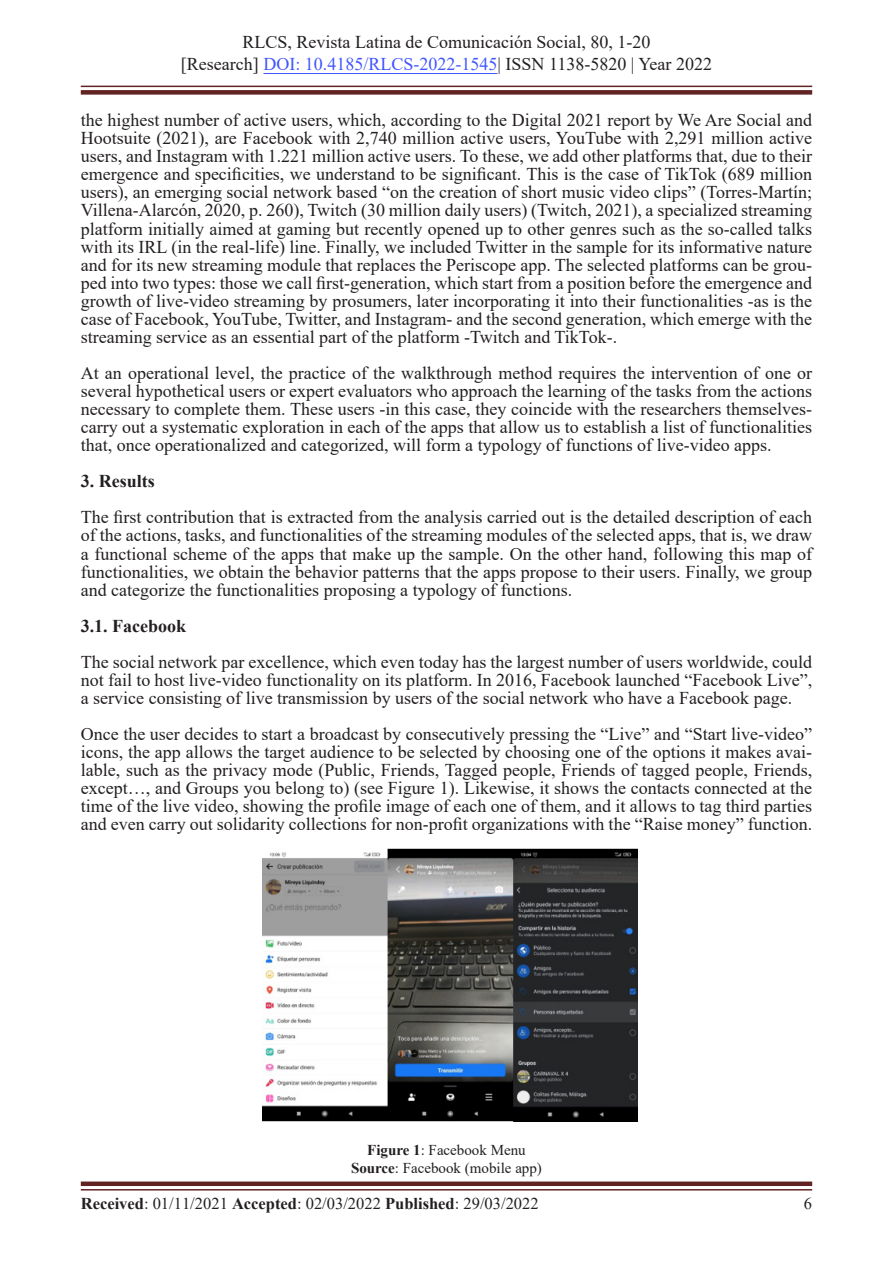
<style>
.page{position:relative;width:893px;height:1263px;background:#fff}
.page>*{position:absolute;margin:0;border:0;box-sizing:border-box;transform-origin:0 0}
.t1{font:18px/18px "Times New Roman";color:#231f20;text-align:justify}
.t2{font:700 18px "Times New Roman";color:#231f20}
.t3{font:16.5px "Times New Roman";color:#231f20}
.t4{font:15px/18px "Times New Roman";color:#231f20;text-align:center}
.s1{color:#4055ff}
.s2{font-weight:700}
</style>
<div class="page">
<hr style="left:263px;top:73px;width:234px;height:1px;background:#4055ff">
<hr style="left:81px;top:86px;width:731px;height:1px;background:#622423">
<div style="left:81px;top:90px;width:731px;height:5px;background:#622423"></div>
<hr style="left:81px;top:1189px;width:731px;height:1px;background:#622423">
<div style="left:81px;top:1181px;width:731px;height:5px;background:#622423"></div>
<img style="left:263px;top:848px;width:375px;height:273px">
<p class="t1" style="left:181px;top:31px;width:533px;line-height:21.6px;text-align:center">RLCS, Revista Latina de Comunicación Social, 80, 1-20<br>[Research] <span class="s1">DOI: 10.4185/RLCS-2022-1545</span>| ISSN 1138-5820 | Year 2022</p>
<p class="t1" style="left:81px;top:111px;width:733px">the highest number of active users, which, according to the Digital 2021 report by We Are Social and Hootsuite (2021), are Facebook with 2,740 million active users, YouTube with 2,291 million active users, and Instagram with 1.221 million active users. To these, we add other platforms that, due to their emergence and specificities, we understand to be significant. This is the case of TikTok (689 million users), an emerging social network based “on the creation of short music video clips” (Torres-Martín; Villena-Alarcón, 2020, p. 260), Twitch (30 million daily users) (Twitch, 2021), a specialized streaming platform initially aimed at gaming but recently opened up to other genres such as the so-called talks with its IRL (in the real-life) line. Finally, we included Twitter in the sample for its informative nature and for its new streaming module that replaces the Periscope app. The selected platforms can be grou&shy;ped into two types: those we call first-generation, which start from a position before the emergence and growth of live-video streaming by prosumers, later incorporating it into their functionalities -as is the case of Facebook, YouTube, Twitter, and Instagram- and the second generation, which emerge with the streaming service as an essential part of the platform -Twitch and TikTok-.</p>
<p class="t1" style="left:81px;top:363px;width:733px">At an operational level, the practice of the walkthrough method requires the intervention of one or several hypothetical users or expert evaluators who approach the learning of the tasks from the actions necessary to complete them. These users -in this case, they coincide with the researchers themselves&shy;carry out a systematic exploration in each of the apps that allow us to establish a list of functionalities that, once operationalized and categorized, will form a typology of functions of live-video apps.</p>
<p class="t2" style="left:81px;top:468px;width:75px">3. Results</p>
<p class="t1" style="left:81px;top:508px;width:733px">The first contribution that is extracted from the analysis carried out is the detailed description of each of the actions, tasks, and functionalities of the streaming modules of the selected apps, that is, we draw a functional scheme of the apps that make up the sample. On the other hand, following this map of functionalities, we obtain the behavior patterns that the apps propose to their users. Finally, we group and categorize the functionalities proposing a typology of functions.</p>
<p class="t2" style="left:81px;top:613px;width:107px">3.1. Facebook</p>
<p class="t1" style="left:81px;top:652px;width:733px">The social network par excellence, which even today has the largest number of users worldwide, could not fail to host live-video functionality on its platform. In 2016, Facebook launched “Facebook Live”, a service consisting of live transmission by users of the social network who have a Facebook page.</p>
<p class="t1" style="left:81px;top:724px;width:733px">Once the user decides to start a broadcast by consecutively pressing the “Live” and “Start live-video” icons, the app allows the target audience to be selected by choosing one of the options it makes avai&shy;lable, such as the privacy mode (Public, Friends, Tagged people, Friends of tagged people, Friends, except…, and Groups you belong to) (see Figure 1). Likewise, it shows the contacts connected at the time of the live video, showing the profile image of each one of them, and it allows to tag third parties and even carry out solidarity collections for non-profit organizations with the “Raise money” function.</p>
<p class="t4" style="left:351px;top:1140px;width:192px"><span class="s2">Figure 1</span>: Facebook Menu<br><span class="s2">Source</span>: Facebook (mobile app)</p>
<p class="t3" style="left:81px;top:1192px;width:459px"><span class="s2">Received</span>: 01/11/2021 <span class="s2">Accepted</span>: 02/03/2022 <span class="s2">Published</span>: 29/03/2022</p>
<p class="t3" style="left:804px;top:1192px;width:10px">6</p>
</div>
